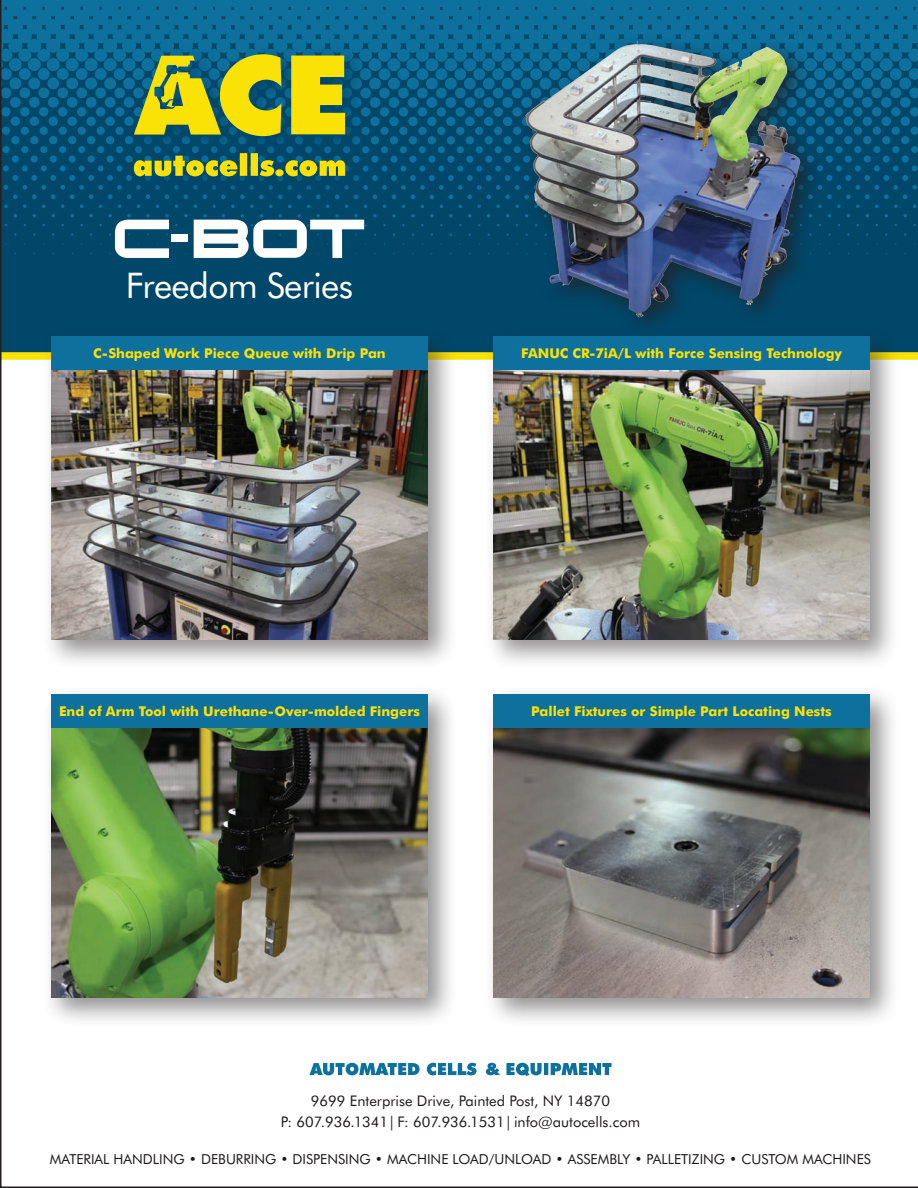
<style>
.page{position:relative;width:918px;height:1188px;background:#fff}
.page>*{position:absolute;margin:0;border:0;box-sizing:border-box;transform-origin:0 0}
.t1{font:51.45px "Eyechart Display Caps S Si";color:#fff}
.t2{font:35.4px "Futura BT";letter-spacing:-.02em;color:#fff}
.t3{font:14.7px/20.5px "Futura BT";color:#1e1a1b;text-align:center}
.t4{font:13.8px "Futura BT";color:#1e1a1b}
.t5{font:700 13.5px "Futura BT";color:#fae106}
.s1{font-family:"Boost S Si"}
</style>
<div class="page">
<img style="left:0;top:0;width:918px;height:1188px">
<h1 class="t1" style="left:114px;top:215px;width:253px">C<span class="s1">-</span>BOT</h1>
<h2 class="t2" style="left:126px;top:264px;width:229px">Freedom Series</h2>
<p class="t5" style="left:93px;top:345px;width:294px">C-Shaped Work Piece Queue with Drip Pan</p>
<p class="t5" style="left:521px;top:345px;width:322px">FANUC CR-7iA/L with Force Sensing Technology</p>
<p class="t5" style="left:59px;top:703px;width:362px">End of Arm Tool with Urethane-Over-molded Fingers</p>
<p class="t5" style="left:531px;top:703px;width:302px">Pallet Fixtures or Simple Part Locating Nests</p>
<p class="t3" style="left:281px;top:1091px;width:361px">9699 Enterprise Drive, Painted Post, NY 14870<br>P: 607.936.1341|F: 607.936.1531|info@autocells.com</p>
<p class="t4" style="left:50px;top:1150px;width:823px">MATERIAL HANDLING • DEBURRING • DISPENSING • MACHINE LOAD/UNLOAD • ASSEMBLY • PALLETIZING • CUSTOM MACHINES</p>
</div>
